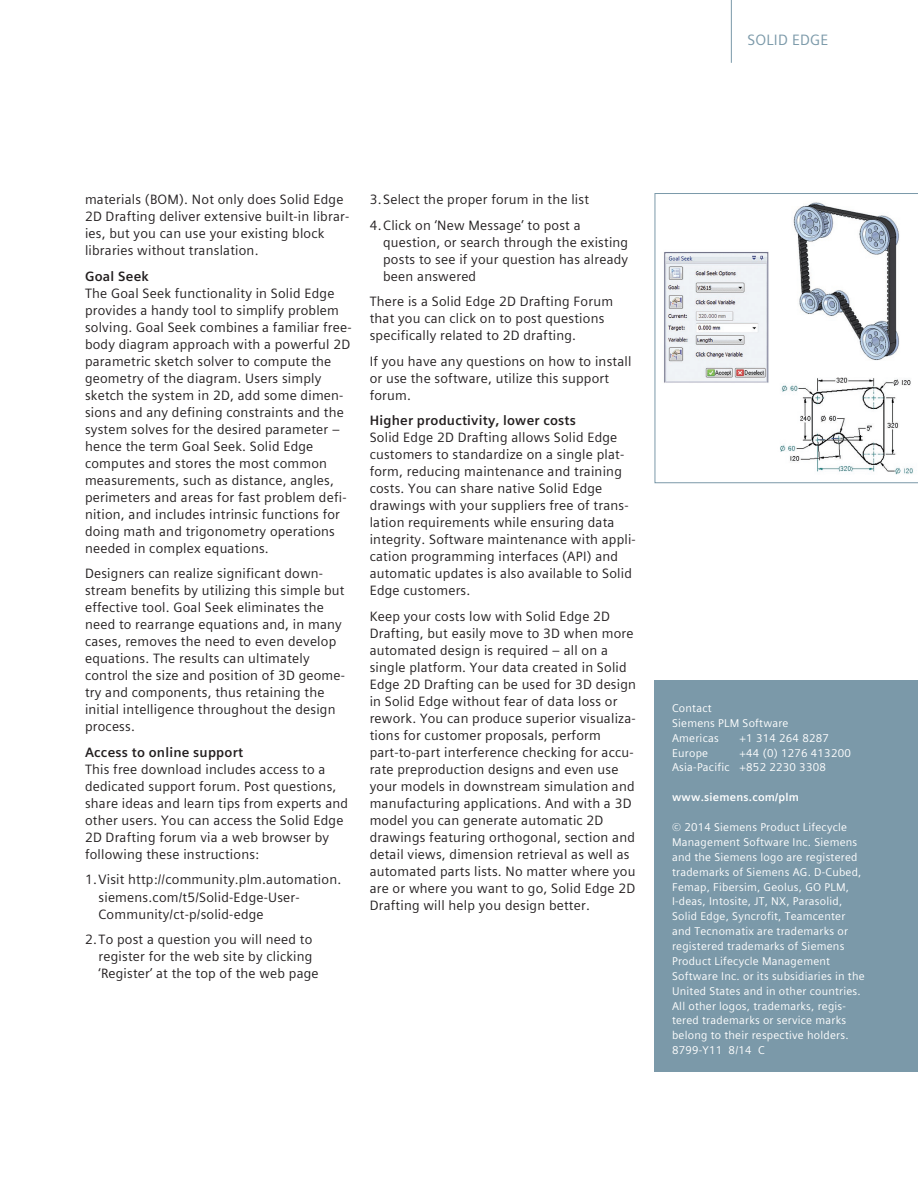
<style>
.page{position:relative;width:918px;height:1188px;background:#fff}
.page>*{position:absolute;margin:0;border:0;box-sizing:border-box;transform-origin:0 0}
.t1{font:15px "Siemens Sans";letter-spacing:.015em;color:#7b99a9}
.t2{font:13.5px/17px "Siemens Sans Global";letter-spacing:.015em;color:#231f20}
.t3{font:700 13.5px "Siemens Sans Global";letter-spacing:.015em;color:#231f20}
.t4{font:11.25px/14.9px "Siemens Sans Global";letter-spacing:.02em;color:#fff}
.t5{font:700 11.25px "Siemens Sans Global";letter-spacing:.02em;color:#fff}
</style>
<div class="page">
<hr style="left:731px;top:0;width:1px;height:63px;background:#7b99a9">
<div style="left:655px;top:680px;width:263px;height:391px;background:#7b99a9"></div>
<svg style="left:655px;top:193px;width:263px;height:290px"></svg>
<p class="t1" style="left:748px;top:32px;width:83px">SOLID EDGE</p>
<p class="t2" style="left:85px;top:191px;width:266px">materials (BOM). Not only does Solid Edge 2D Drafting deliver extensive built-in librar&shy;ies, but you can use your existing block libraries without translation.</p>
<p class="t3" style="left:85px;top:266px;width:65px">Goal Seek</p>
<p class="t2" style="left:85px;top:285px;width:268px">The Goal Seek functionality in Solid Edge provides a handy tool to simplify problem solving. Goal Seek combines a familiar free&shy;body diagram approach with a powerful 2D parametric sketch solver to compute the geometry of the diagram. Users simply sketch the system in 2D, add some dimen&shy;sions and any defining constraints and the system solves for the desired parameter – hence the term Goal Seek. Solid Edge computes and stores the most common measurements, such as distance, angles, perimeters and areas for fast problem defi&shy;nition, and includes intrinsic functions for doing math and trigonometry operations needed in complex equations.</p>
<p class="t2" style="left:85px;top:565px;width:262px">Designers can realize significant down&shy;stream benefits by utilizing this simple but effective tool. Goal Seek eliminates the need to rearrange equations and, in many cases, removes the need to even develop equations. The results can ultimately control the size and position of 3D geome&shy;try and components, thus retaining the initial intelligence throughout the design process.</p>
<p class="t3" style="left:85px;top:742px;width:160px">Access to online support</p>
<p class="t2" style="left:85px;top:761px;width:265px">This free download includes access to a dedicated support forum. Post questions, share ideas and learn tips from experts and other users. You can access the Solid Edge 2D Drafting forum via a web browser by following these instructions:</p>
<p class="t2" style="left:99px;top:871px;width:244px;text-indent:-14px">1.Visit http://community.plm.automation. siemens.com/t5/Solid-Edge-User-<br>Community/ct-p/solid-edge</p>
<p class="t2" style="left:99px;top:931px;width:222px;text-indent:-14px">2.To post a question you will need to register for the web site by clicking ‘Register’ at the top of the web page</p>
<p class="t2" style="left:370px;top:187px;width:221px;line-height:25.5px">3.Select the proper forum in the list<br>4.Click on ‘New Message’ to post a</p>
<p class="t2" style="left:383px;top:234px;width:247px;text-align:justify">question, or search through the existing posts to see if your question has already been answered</p>
<p class="t2" style="left:370px;top:293px;width:245px">There is a Solid Edge 2D Drafting Forum that you can click on to post questions specifically related to 2D drafting.</p>
<p class="t2" style="left:370px;top:353px;width:263px">If you have any questions on how to install or use the software, utilize this support forum.</p>
<p class="t3" style="left:370px;top:410px;width:208px">Higher productivity, lower costs</p>
<p class="t2" style="left:370px;top:429px;width:268px">Solid Edge 2D Drafting allows Solid Edge customers to standardize on a single plat&shy;form, reducing maintenance and training costs. You can share native Solid Edge drawings with your suppliers free of trans&shy;lation requirements while ensuring data integrity. Software maintenance with appli&shy;cation programming interfaces (API) and automatic updates is also available to Solid Edge customers.</p>
<p class="t2" style="left:370px;top:608px;width:268px">Keep your costs low with Solid Edge 2D Drafting, but easily move to 3D when more automated design is required – all on a single platform. Your data created in Solid Edge 2D Drafting can be used for 3D design in Solid Edge without fear of data loss or rework. You can produce superior visualiza&shy;tions for customer proposals, perform part-to-part interference checking for accu&shy;rate preproduction designs and even use your models in downstream simulation and manufacturing applications. And with a 3D model you can generate automatic 2D drawings featuring orthogonal, section and detail views, dimension retrieval as well as automated parts lists. No matter where you are or where you want to go, Solid Edge 2D Drafting will help you design better.</p>
<p class="t4" style="left:672px;top:701px;width:118px">Contact<br>Siemens PLM Software<br>Americas</p>
<p class="t4" style="left:740px;top:730px;width:91px">+1 314 264 8287</p>
<p class="t4" style="left:672px;top:745px;width:180px;text-indent:68px">+44 (0) 1276 413200<br>Asia-Pacific +852 2230 3308</p>
<p class="t5" style="left:672px;top:789px;width:128px">www.siemens.com/plm</p>
<p class="t4" style="left:672px;top:820px;width:194px">© 2014 Siemens Product Lifecycle Management Software Inc. Siemens and the Siemens logo are registered trademarks of Siemens AG. D-Cubed, Femap, Fibersim, Geolus, GO PLM, I-deas, Intosite, JT, NX, Parasolid, Solid Edge, Syncrofit, Teamcenter and Tecnomatix are trademarks or registered trademarks of Siemens Product Lifecycle Management Software Inc. or its subsidiaries in the United States and in other countries.<br>All other logos, trademarks, regis&shy;tered trademarks or service marks belong to their respective holders.<br>8799-Y11 8/14 C</p>
<p class="t4" style="left:672px;top:745px;width:38px">Europe</p>
</div>
